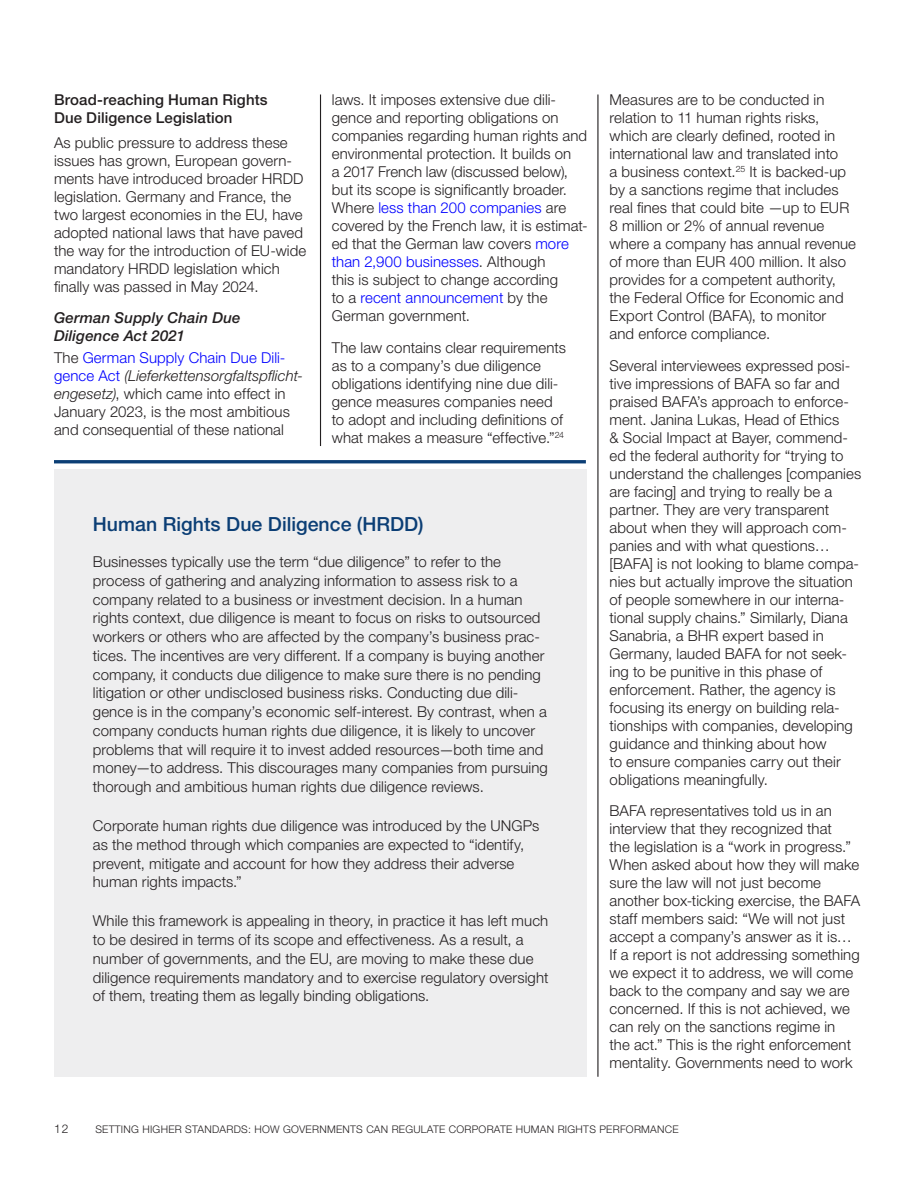
<style>
.page{position:relative;width:918px;height:1188px;background:#fff}
.page>*{position:absolute;margin:0;border:0;box-sizing:border-box;transform-origin:0 0}
.t1{font:500 19.5px "Helvetica Neue LT Pro";color:#0b3e75}
.t2{font:300 15px/18px "Helvetica Neue LT Pro";letter-spacing:.005em;color:#231f20}
.t3{font:500 15px/18px "Helvetica Neue LT Pro";letter-spacing:.01em;color:#231f20}
.t4{font:italic 500 15px/18px "Helvetica Neue LT Pro";letter-spacing:.01em;color:#231f20}
.t5{font:300 12px "Helvetica Neue LT Pro";color:#231f20}
.t6{font:300 10.5px "Helvetica Neue LT Pro";letter-spacing:.025em;color:#231f20}
.s1{color:#00f}
.s2{font-style:italic}
</style>
<div class="page">
<div style="left:54px;top:469px;width:532px;height:608px;background:#eeeeef"></div>
<hr style="left:320px;top:94px;width:1px;height:352px;background:#231f20">
<hr style="left:597px;top:95px;width:1px;height:982px;background:#231f20">
<hr style="left:54px;top:460px;width:532px;height:3px;background:#0b3e75">
<p class="t3" style="left:54px;top:91px;width:215px">Broad-reaching Human Rights<br>Due Diligence Legislation</p>
<p class="t2" style="left:54px;top:133px;width:254px">As public pressure to address these issues has grown, European govern&shy;ments have introduced broader HRDD legislation. Germany and France, the two largest economies in the EU, have adopted national laws that have paved the way for the introduction of EU-wide mandatory HRDD legislation which finally was passed in May 2024.</p>
<p class="t4" style="left:54px;top:309px;width:188px">German Supply Chain Due<br>Diligence Act 2021</p>
<p class="t2" style="left:54px;top:348px;width:251px">The <span class="s1">German Supply Chain Due Dili&shy;gence Act</span> <span class="s2">(Lieferkettensorgfaltspflicht&shy;engesetz)</span>, which came into effect in January 2023, is the most ambitious and consequential of these national</p>
<p class="t2" style="left:332px;top:91px;width:257px">laws. It imposes extensive due dili&shy;gence and reporting obligations on companies regarding human rights and environmental protection. It builds on<br>a 2017 French law (discussed below), but its scope is significantly broader.<br>Where <span class="s1">less than 200 companies</span> are covered by the French law, it is estimat&shy;ed that the German law covers <span class="s1">more than 2,900 businesses</span>. Although<br>this is subject to change according<br>to a <span class="s1">recent announcement</span> by the German government.</p>
<p class="t2" style="left:332px;top:338px;width:236px">The law contains clear requirements as to a company’s due diligence obligations identifying nine due dili&shy;gence measures companies need to adopt and including definitions of what makes a measure “effective.”<sup>24</sup></p>
<p class="t1" style="left:93px;top:513px;width:332px">Human Rights Due Diligence (HRDD)</p>
<p class="t2" style="left:93px;top:552px;width:457px;line-height:18.8px">Businesses typically use the term “due diligence” to refer to the process of gathering and analyzing information to assess risk to a company related to a business or investment decision. In a human rights context, due diligence is meant to focus on risks to outsourced workers or others who are affected by the company’s business prac&shy;tices. The incentives are very different. If a company is buying another company, it conducts due diligence to make sure there is no pending litigation or other undisclosed business risks. Conducting due dili&shy;gence is in the company’s economic self-interest. By contrast, when a company conducts human rights due diligence, it is likely to uncover problems that will require it to invest added resources—both time and money—to address. This discourages many companies from pursuing thorough and ambitious human rights due diligence reviews.</p>
<p class="t2" style="left:93px;top:816px;width:448px;line-height:18.8px">Corporate human rights due diligence was introduced by the UNGPs as the method through which companies are expected to “identify, prevent, mitigate and account for how they address their adverse human rights impacts.”</p>
<p class="t2" style="left:93px;top:911px;width:457px;line-height:18.8px">While this framework is appealing in theory, in practice it has left much to be desired in terms of its scope and effectiveness. As a result, a number of governments, and the EU, are moving to make these due diligence requirements mandatory and to exercise regulatory oversight of them, treating them as legally binding obligations.</p>
<p class="t2" style="left:610px;top:91px;width:248px">Measures are to be conducted in relation to 11 human rights risks, which are clearly defined, rooted in international law and translated into<br>a business context.<sup>25</sup> It is backed-up by a sanctions regime that includes real fines that could bite —up to EUR 8 million or 2% of annual revenue where a company has annual revenue of more than EUR 400 million. It also provides for a competent authority, the Federal Office for Economic and Export Control (BAFA), to monitor<br>and enforce compliance.</p>
<p class="t2" style="left:610px;top:356px;width:253px">Several interviewees expressed posi&shy;tive impressions of BAFA so far and praised BAFA’s approach to enforce&shy;ment. Janina Lukas, Head of Ethics<br>&amp; Social Impact at Bayer, commend&shy;ed the federal authority for “trying to understand the challenges [companies are facing] and trying to really be a partner. They are very transparent about when they will approach com&shy;panies and with what questions… [BAFA] is not looking to blame compa&shy;nies but actually improve the situation of people somewhere in our interna&shy;tional supply chains.” Similarly, Diana Sanabria, a BHR expert based in Germany, lauded BAFA for not seek&shy;ing to be punitive in this phase of enforcement. Rather, the agency is focusing its energy on building rela&shy;tionships with companies, developing guidance and thinking about how<br>to ensure companies carry out their obligations meaningfully.</p>
<p class="t2" style="left:610px;top:802px;width:252px">BAFA representatives told us in an interview that they recognized that<br>the legislation is a “work in progress.” When asked about how they will make sure the law will not just become another box-ticking exercise, the BAFA staff members said: “We will not just accept a company’s answer as it is… If a report is not addressing something we expect it to address, we will come back to the company and say we are concerned. If this is not achieved, we can rely on the sanctions regime in<br>the act.” This is the right enforcement mentality. Governments need to work</p>
<p class="t5" style="left:54px;top:1122px;width:16px">12</p>
<p class="t6" style="left:95px;top:1123px;width:585px">SETTING HIGHER STANDARDS: HOW GOVERNMENTS CAN REGULATE CORPORATE HUMAN RIGHTS PERFORMANCE</p>
</div>
